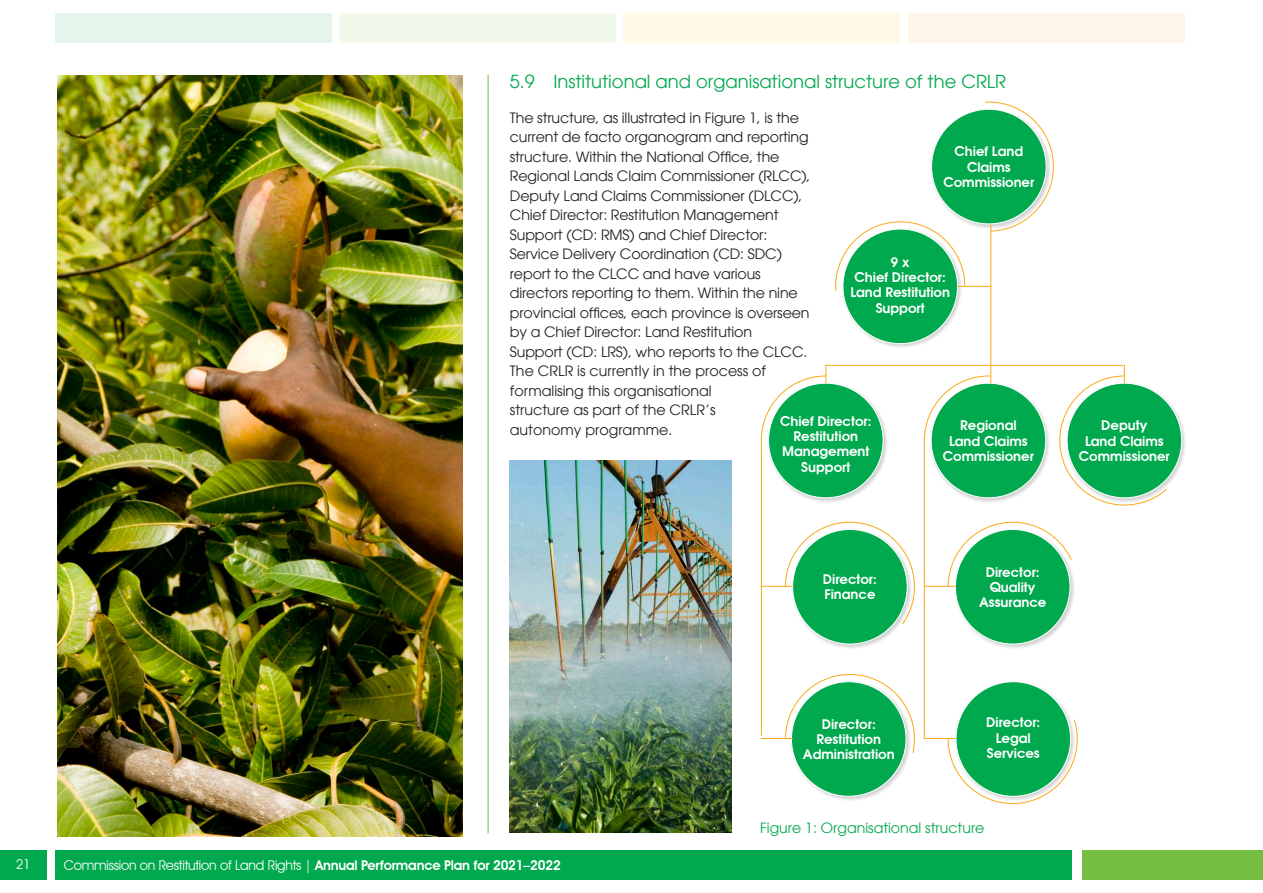
<style>
.page{position:relative;width:1263px;height:893px;background:#fff}
.page>*{position:absolute;margin:0;border:0;box-sizing:border-box;transform-origin:0 0}
.Heading_3{font:18px "Avant Garde LT";color:#00a94e}
.BODY{font:14.25px/19.5px "Avant Garde LT";letter-spacing:-.01em;color:#231f20}
.Three_point_heading{font:14.1px "Avant Garde LT";color:#00a94e}
.t1{font:13.5px "Avant Garde IT Cby BT";letter-spacing:-.015em;color:#fff}
.t2{font:600 13.2px/15.3px "Avant Garde";color:#fff;text-align:center}
.s1{font-weight:600}
</style>
<div class="page">
<div style="left:0;top:850px;width:47px;height:30px;background:#00a94e"></div>
<div style="left:55px;top:850px;width:1016px;height:30px;background:#00a94e"></div>
<div style="left:1082px;top:850px;width:181px;height:30px;background:#74bf43"></div>
<div style="left:55px;top:13px;width:276px;height:30px;background:#e6f6ed"></div>
<div style="left:340px;top:13px;width:276px;height:30px;background:#f1f8ec"></div>
<div style="left:624px;top:13px;width:276px;height:30px;background:#fefae6"></div>
<div style="left:908px;top:13px;width:276px;height:30px;background:#fef6e8"></div>
<hr style="left:488px;top:75px;width:1px;height:758px;background:#74bf43">
<div style="left:930px;top:108px;width:122px;height:121px;background:#231f20;opacity:.2"></div>
<div style="left:931px;top:109px;width:115px;height:115px;background:#00a94e;border-radius:50%"></div>
<div style="left:841px;top:228px;width:122px;height:121px;background:#231f20;opacity:.2"></div>
<div style="left:843px;top:229px;width:114px;height:115px;background:#00a94e;border-radius:50%"></div>
<svg style="left:984px;top:101px;width:70px;height:131px"></svg>
<div style="left:767px;top:382px;width:121px;height:121px;background:#231f20;opacity:.2"></div>
<div style="left:768px;top:383px;width:115px;height:115px;background:#00a94e;border-radius:50%"></div>
<div style="left:930px;top:382px;width:121px;height:121px;background:#231f20;opacity:.2"></div>
<div style="left:931px;top:383px;width:115px;height:115px;background:#00a94e;border-radius:50%"></div>
<div style="left:1066px;top:382px;width:121px;height:121px;background:#231f20;opacity:.2"></div>
<div style="left:1067px;top:383px;width:115px;height:115px;background:#00a94e;border-radius:50%"></div>
<div style="left:791px;top:528px;width:122px;height:121px;background:#231f20;opacity:.2"></div>
<div style="left:793px;top:529px;width:114px;height:115px;background:#00a94e;border-radius:50%"></div>
<div style="left:790px;top:680px;width:121px;height:122px;background:#231f20;opacity:.2"></div>
<div style="left:791px;top:682px;width:115px;height:114px;background:#00a94e;border-radius:50%"></div>
<div style="left:954px;top:528px;width:121px;height:121px;background:#231f20;opacity:.2"></div>
<div style="left:955px;top:529px;width:115px;height:115px;background:#00a94e;border-radius:50%"></div>
<div style="left:956px;top:682px;width:114px;height:114px;background:#00a94e;border-radius:50%"></div>
<svg style="left:784px;top:674px;width:131px;height:80px"></svg>
<svg style="left:947px;top:521px;width:125px;height:66px"></svg>
<svg style="left:947px;top:718px;width:131px;height:86px"></svg>
<hr style="left:990px;top:224px;width:1px;height:159px;background:#faab1a">
<hr style="left:957px;top:286px;width:34px;height:1px;background:#faab1a">
<hr style="left:825px;top:365px;width:299px;height:1px;background:#faab1a">
<hr style="left:761px;top:437px;width:1px;height:299px;background:#faab1a">
<hr style="left:761px;top:586px;width:32px;height:1px;background:#faab1a">
<hr style="left:761px;top:738px;width:32px;height:1px;background:#faab1a">
<hr style="left:924px;top:437px;width:1px;height:302px;background:#faab1a">
<hr style="left:924px;top:586px;width:32px;height:1px;background:#faab1a">
<hr style="left:924px;top:738px;width:32px;height:1px;background:#faab1a">
<svg style="left:835px;top:221px;width:131px;height:71px"></svg>
<svg style="left:1059px;top:365px;width:109px;height:141px"></svg>
<svg style="left:923px;top:375px;width:69px;height:67px"></svg>
<svg style="left:760px;top:365px;width:67px;height:73px"></svg>
<svg style="left:784px;top:521px;width:131px;height:104px"></svg>
<img style="left:510px;top:461px;width:221px;height:371px">
<img style="left:58px;top:75px;width:404px;height:761px">
<p class="Heading_3" style="left:510px;top:71px;width:498px">5.9 Institutional and organisational structure of the CRLR</p>
<p class="BODY" style="left:510px;top:108px;width:302px">The structure, as illustrated in Figure 1, is the current de facto organogram and reporting structure. Within the National Office, the Regional Lands Claim Commissioner (RLCC), Deputy Land Claims Commissioner (DLCC), Chief Director: Restitution Management Support (CD: RMS) and Chief Director:<br>Service Delivery Coordination (CD: SDC) report to the CLCC and have various directors reporting to them. Within the nine provincial offices, each province is overseen by a Chief Director: Land Restitution<br>Support (CD: LRS), who reports to the CLCC.<br>The CRLR is currently in the process of formalising this organisational<br>structure as part of the CRLR’s<br>autonomy programme.</p>
<p class="t2" style="left:943px;top:144px;width:92px">Chief Land<br>Claims<br>Commissioner</p>
<p class="t2" style="left:850px;top:254px;width:101px">9 x<br>Chief Director:<br>Land Restitution<br>Support</p>
<p class="t2" style="left:780px;top:413px;width:93px">Chief Director:<br>Restitution<br>Management<br>Support</p>
<p class="t2" style="left:943px;top:417px;width:92px">Regional<br>Land Claims<br>Commissioner</p>
<p class="t2" style="left:1079px;top:417px;width:92px">Deputy<br>Land Claims<br>Commissioner</p>
<p class="t2" style="left:823px;top:571px;width:55px;text-align:left">Director:<br>Finance</p>
<p class="t2" style="left:803px;top:716px;width:93px">Director:<br>Restitution<br>Administration</p>
<p class="t2" style="left:979px;top:564px;width:69px">Director:<br>Quality<br>Assurance</p>
<p class="t2" style="left:986px;top:715px;width:55px">Director:<br>Legal<br>Services</p>
<p class="t1" style="left:16px;top:856px;width:17px">21</p>
<p class="t1" style="left:64px;top:857px;width:499px">Commission on Restitution of Land Rights | <span class="s1">Annual Performance Plan for 2021–2022</span></p>
<p class="Three_point_heading" style="left:760px;top:819px;width:226px">Figure 1: Organisational structure</p>
</div>
